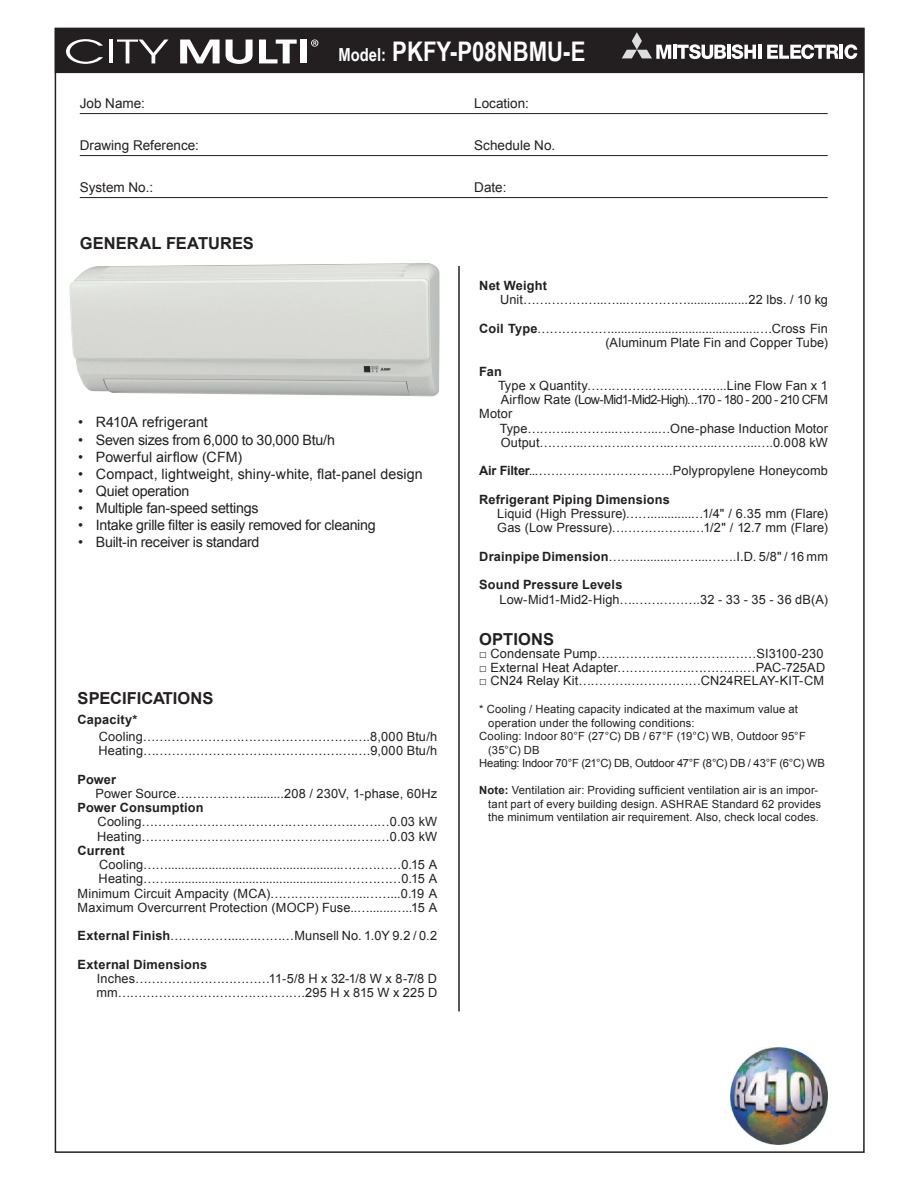
<style>
.page{position:relative;width:918px;height:1188px;background:#fff}
.page>*{position:absolute;margin:0;border:0;box-sizing:border-box;transform-origin:0 0}
.t1{font:700 27px "Arial Narrow";color:#fff}
.subhead{font:700 16.5px "Arial";color:#231f20}
._10_pt_subhead{font:700 16.5px "Arial";letter-spacing:.005em;color:#231f20}
.feature_bullets{font:14.25px "Arial";letter-spacing:-.02em;color:#231f20}
.feature_bullets-2{font:14.25px "Arial";letter-spacing:.005em;color:#231f20}
.feature_bullets-3{font:14.25px "Arial";color:#231f20}
.t2{font:13.5px "Arial";color:#231f20}
.feature_bullets-4{font:12.75px "Arial";letter-spacing:.01em;color:#231f20}
.specs{font:12.75px "Arial";letter-spacing:.01em;color:#231f20}
.feature_bullets-5{font:700 12.75px "Arial";letter-spacing:.015em;color:#231f20}
.feature_bullets-6{font:12.75px "Arial";letter-spacing:-.045em;color:#231f20}
.footnote{font:11.25px/13.5px "Arial";letter-spacing:.015em;color:#231f20}
.footnote-2{font:11.25px "Arial";letter-spacing:-.015em;color:#231f20}
.s1{font-size:18px}
.s2{font-weight:700}
</style>
<div class="page">
<div style="left:55px;top:29px;width:808px;height:43px;background:#231f20"></div>
<div style="left:55px;top:28px;width:809px;height:45px;border:2px solid #231f20"></div>
<hr style="left:80px;top:113px;width:748px;height:1px;background:#231f20">
<hr style="left:80px;top:155px;width:748px;height:1px;background:#231f20">
<hr style="left:80px;top:197px;width:748px;height:1px;background:#231f20">
<svg style="left:66px;top:39px;width:37px;height:25px"></svg>
<hr style="left:109px;top:40px;width:4px;height:23px;background:#fff">
<svg style="left:117px;top:40px;width:51px;height:23px"></svg>
<svg style="left:180px;top:40px;width:40px;height:23px"></svg>
<svg style="left:226px;top:40px;width:27px;height:24px"></svg>
<svg style="left:259px;top:40px;width:38px;height:23px"></svg>
<div style="left:300px;top:40px;width:7px;height:23px;background:#fff"></div>
<svg style="left:311px;top:40px;width:7px;height:7px"></svg>
<svg style="left:622px;top:32px;width:49px;height:27px"></svg>
<hr style="left:673px;top:45px;width:3px;height:14px;background:#fff">
<svg style="left:677px;top:44px;width:49px;height:15px"></svg>
<hr style="left:727px;top:45px;width:4px;height:14px;background:#fff">
<svg style="left:732px;top:44px;width:24px;height:15px"></svg>
<hr style="left:758px;top:45px;width:3px;height:14px;background:#fff">
<svg style="left:767px;top:44px;width:71px;height:15px"></svg>
<hr style="left:840px;top:45px;width:3px;height:14px;background:#fff">
<svg style="left:844px;top:44px;width:13px;height:15px"></svg>
<img style="left:730px;top:1048px;width:97px;height:97px">
<hr style="left:458px;top:266px;width:2px;height:745px;background:#231f20">
<img style="left:69px;top:263px;width:371px;height:134px">
<p class="t1" style="left:339px;top:31px;width:248px"><span class="s1">Model:</span> PKFY-P08NBMU-E</p>
<p class="t2" style="left:80px;top:94px;width:67px">Job Name:</p>
<p class="t2" style="left:474px;top:94px;width:56px">Location:</p>
<p class="t2" style="left:80px;top:136px;width:121px">Drawing Reference:</p>
<p class="t2" style="left:474px;top:136px;width:83px">Schedule No.</p>
<p class="t2" style="left:80px;top:178px;width:75px">System No.:</p>
<p class="t2" style="left:474px;top:178px;width:34px">Date:</p>
<p class="subhead" style="left:80px;top:232px;width:176px">GENERAL FEATURES</p>
<p class="feature_bullets-2" style="left:78px;top:413px;width:131px">• R410A refrigerant</p>
<p class="feature_bullets" style="left:78px;top:430px;width:258px">• Seven sizes from 6,000 to 30,000 Btu/h</p>
<p class="feature_bullets-3" style="left:78px;top:447px;width:166px">• Powerful airflow (CFM)</p>
<p class="feature_bullets-2" style="left:78px;top:464px;width:346px">• Compact, lightweight, shiny-white, flat-panel design</p>
<p class="feature_bullets" style="left:78px;top:482px;width:113px">• Quiet operation</p>
<p class="feature_bullets" style="left:78px;top:499px;width:182px">• Multiple fan-speed settings</p>
<p class="feature_bullets" style="left:78px;top:516px;width:299px">• Intake grille filter is easily removed for cleaning</p>
<p class="feature_bullets" style="left:78px;top:533px;width:183px">• Built-in receiver is standard</p>
<p class="subhead" style="left:78px;top:687px;width:137px">SPECIFICATIONS</p>
<p class="feature_bullets-5" style="left:78px;top:711px;width:61px">Capacity*</p>
<p class="feature_bullets-4" style="left:99px;top:728px;width:340px">Cooling…………………………………………….….8,000 Btu/h</p>
<p class="feature_bullets-4" style="left:98px;top:742px;width:340px">Heating…………………………………………….….9,000 Btu/h</p>
<p class="feature_bullets-5" style="left:78px;top:771px;width:40px">Power</p>
<p class="feature_bullets-4" style="left:96px;top:785px;width:343px">Power Source………………..........208 / 230V, 1-phase, 60Hz</p>
<p class="feature_bullets-5" style="left:78px;top:799px;width:128px">Power Consumption</p>
<p class="feature_bullets-4" style="left:98px;top:814px;width:341px">Cooling…………………………………………….………0.03 kW</p>
<p class="feature_bullets-4" style="left:97px;top:828px;width:342px">Heating…………………………………………….………0.03 kW</p>
<p class="feature_bullets-5" style="left:78px;top:842px;width:49px">Current</p>
<p class="feature_bullets-4" style="left:99px;top:856px;width:340px">Cooling……...................................................……………0.15 A</p>
<p class="feature_bullets-4" style="left:99px;top:871px;width:340px">Heating……...................................................……………0.15 A</p>
<p class="feature_bullets-4" style="left:78px;top:885px;width:361px">Minimum Circuit Ampacity (MCA)……………….…..……...0.19 A</p>
<p class="feature_bullets-4" style="left:78px;top:899px;width:361px">Maximum Overcurrent Protection (MOCP) Fuse..….......…..15 A</p>
<p class="feature_bullets-4" style="left:78px;top:928px;width:361px"><span class="s2">External Finish</span>……………...….………Munsell No. 1.0Y 9.2 / 0.2</p>
<p class="feature_bullets-5" style="left:78px;top:956px;width:131px">External Dimensions</p>
<p class="feature_bullets-4" style="left:97px;top:970px;width:342px">Inches……………………………11-5/8 H x 32-1/8 W x 8-7/8 D</p>
<p class="feature_bullets-4" style="left:97px;top:985px;width:342px">mm……………………………………….295 H x 815 W x 225 D</p>
<p class="feature_bullets-5" style="left:479px;top:277px;width:69px">Net Weight</p>
<p class="feature_bullets-4" style="left:500px;top:292px;width:329px">Unit………………..…...……………..................22 lbs. / 10 kg</p>
<p class="feature_bullets-4" style="left:479px;top:320px;width:350px"><span class="s2">Coil Type</span>………………...........................................….Cross Fin</p>
<p class="feature_bullets-4" style="left:605px;top:334px;width:224px">(Aluminum Plate Fin and Copper Tube)</p>
<p class="feature_bullets-5" style="left:479px;top:363px;width:24px">Fan</p>
<p class="feature_bullets-4" style="left:498px;top:377px;width:331px">Type x Quantity………………..…………...Line Flow Fan x 1</p>
<p class="feature_bullets-6" style="left:501px;top:391px;width:329px">Airflow Rate (Low-Mid1-Mid2-High)...170 - 180 - 200 - 210 CFM</p>
<p class="feature_bullets-4" style="left:479px;top:406px;width:35px">Motor</p>
<p class="feature_bullets-4" style="left:500px;top:420px;width:330px">Type………..………..………..…One-phase Induction Motor</p>
<p class="feature_bullets-4" style="left:501px;top:434px;width:329px">Output………..………..………..………..………..….0.008 kW</p>
<p class="feature_bullets-4" style="left:479px;top:463px;width:350px"><span class="s2">Air Filter</span>..…………………………….Polypropylene Honeycomb</p>
<p class="feature_bullets-5" style="left:479px;top:491px;width:192px">Refrigerant Piping Dimensions</p>
<p class="feature_bullets-4" style="left:497px;top:505px;width:332px">Liquid (High Pressure)……............…1/4" / 6.35 mm (Flare)</p>
<p class="feature_bullets-4" style="left:497px;top:520px;width:332px">Gas (Low Pressure)………………..…1/2" / 12.7 mm (Flare)</p>
<p class="feature_bullets-4" style="left:479px;top:548px;width:350px"><span class="s2">Drainpipe Dimension</span>……............……...…….I.D. 5/8" / 16 mm</p>
<p class="feature_bullets-5" style="left:479px;top:576px;width:145px">Sound Pressure Levels</p>
<p class="feature_bullets-4" style="left:500px;top:591px;width:330px">Low-Mid1-Mid2-High….…………….32 - 33 - 35 - 36 dB(A)</p>
<p class="_10_pt_subhead" style="left:479px;top:628px;width:76px">OPTIONS</p>
<p class="specs" style="left:479px;top:646px;width:346px">□ Condensate Pump…………………………………SI3100-230</p>
<p class="specs" style="left:479px;top:659px;width:347px">□ External Heat Adapter……………………….……PAC-725AD</p>
<p class="specs" style="left:479px;top:673px;width:346px">□ CN24 Relay Kit…………………………CN24RELAY-KIT-CM</p>
<p class="footnote" style="left:488px;top:703px;width:311px;text-indent:-9px">* Cooling / Heating capacity indicated at the maximum value at operation under the following conditions:</p>
<p class="footnote" style="left:488px;top:730px;width:319px;text-indent:-9px">Cooling: Indoor 80°F (27°C) DB / 67°F (19°C) WB, Outdoor 95°F (35°C) DB</p>
<p class="footnote-2" style="left:479px;top:756px;width:347px">Heating: Indoor 70°F (21°C) DB, Outdoor 47°F (8°C) DB / 43°F (6°C) WB</p>
<p class="footnote" style="left:488px;top:784px;width:334px;text-indent:-9px"><span class="s2">Note:</span> Ventilation air: Providing sufficient ventilation air is an impor&shy;tant part of every building design. ASHRAE Standard 62 provides the minimum ventilation air requirement. Also, check local codes.</p>
</div>
